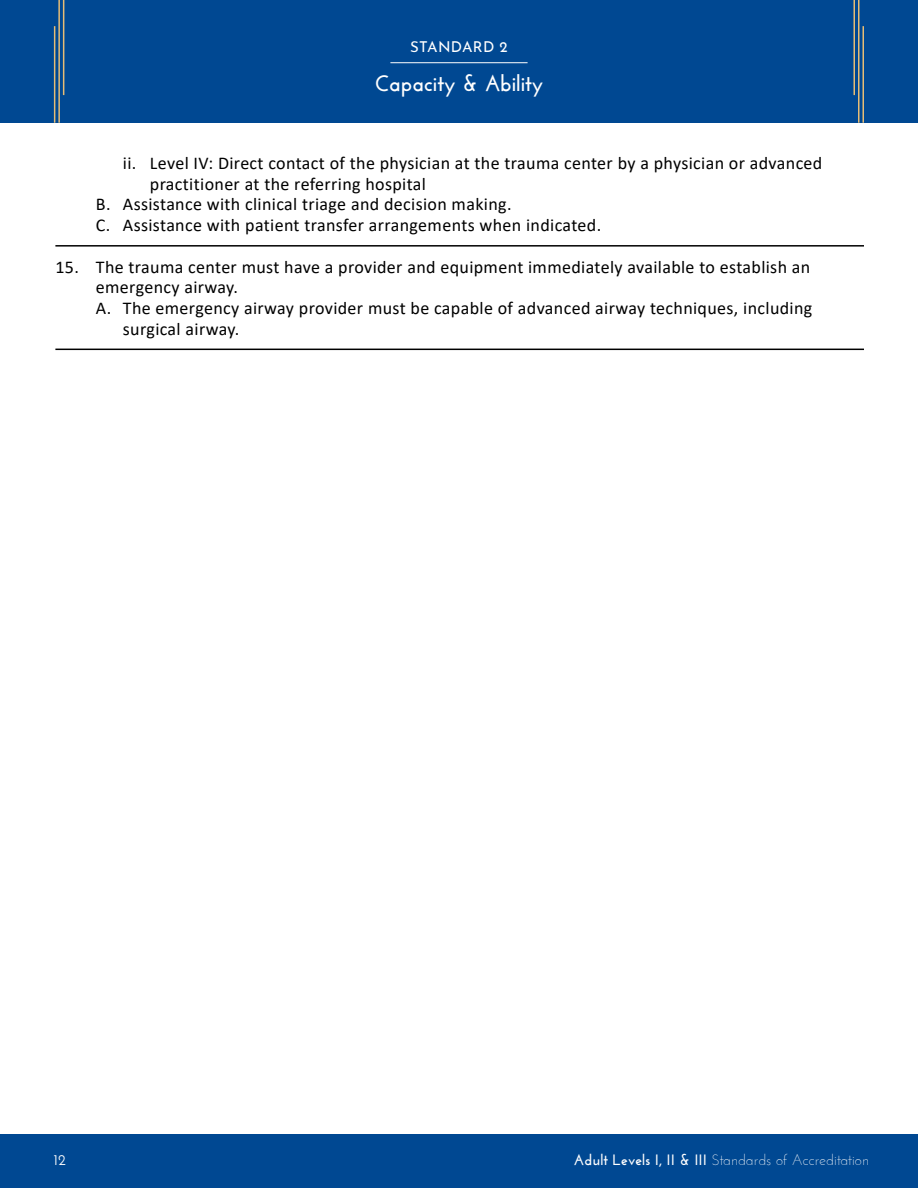
<style>
.page{position:relative;width:918px;height:1188px;background:#fff}
.page>*{position:absolute;margin:0;border:0;box-sizing:border-box;transform-origin:0 0}
.t1{font:700 22.5px "Josefin Sans";color:#fff}
.t2{font:18px "Calibri";letter-spacing:.02em;color:#000}
.t3{font:300 15px "Josefin Sans";color:#fff}
.t4{font:15px "Josefin Sans";color:#fff}
.t5{font:600 15px "Josefin Sans";color:#fff}
.s1{font-weight:700}
</style>
<div class="page">
<div style="left:0;top:0;width:918px;height:123px;background:#004892"></div>
<hr style="left:54px;top:26px;width:1px;height:97px;background:#e6bc75">
<hr style="left:862px;top:26px;width:2px;height:97px;background:#e6bc75">
<hr style="left:58px;top:0;width:2px;height:123px;background:#e6bc75">
<hr style="left:858px;top:0;width:2px;height:123px;background:#e6bc75">
<hr style="left:63px;top:0;width:1px;height:95px;background:#e6bc75">
<hr style="left:854px;top:0;width:1px;height:95px;background:#e6bc75">
<div style="left:0;top:1134px;width:918px;height:54px;background:#004892"></div>
<hr style="left:390px;top:62px;width:138px;height:1px;background:#fff">
<hr style="left:55px;top:245px;width:809px;height:2px;background:#000">
<hr style="left:55px;top:349px;width:809px;height:1px;background:#000">
<p class="t4" style="left:410px;top:34px;width:21px">STANDARD</p>
<p class="t4" style="left:500px;top:34px;width:10px">2</p>
<p class="t1" style="left:375px;top:70px;width:170px">Capacity &amp; Ability</p>
<p class="t2" style="left:123px;top:151px;width:701px">ii. Level IV: Direct contact of the physician at the trauma center by a physician or advanced</p>
<p class="t2" style="left:150px;top:171px;width:278px">practitioner at the referring hospital</p>
<p class="t2" style="left:96px;top:192px;width:417px">B. Assistance with clinical triage and decision making.</p>
<p class="t2" style="left:96px;top:213px;width:507px">C. Assistance with patient transfer arrangements when indicated.</p>
<p class="t2" style="left:55px;top:254px;width:756px">15. The trauma center must have a provider and equipment immediately available to establish an</p>
<p class="t2" style="left:96px;top:275px;width:144px">emergency airway.</p>
<p class="t2" style="left:96px;top:295px;width:718px">A. The emergency airway provider must be capable of advanced airway techniques, including</p>
<p class="t2" style="left:123px;top:316px;width:118px">surgical airway.</p>
<p class="t5" style="left:54px;top:1150px;width:13px">12</p>
<p class="t3" style="left:574px;top:1150px;width:297px"><span class="s1">Adult Levels I, II &amp; III</span> Standards of Accreditation</p>
</div>
